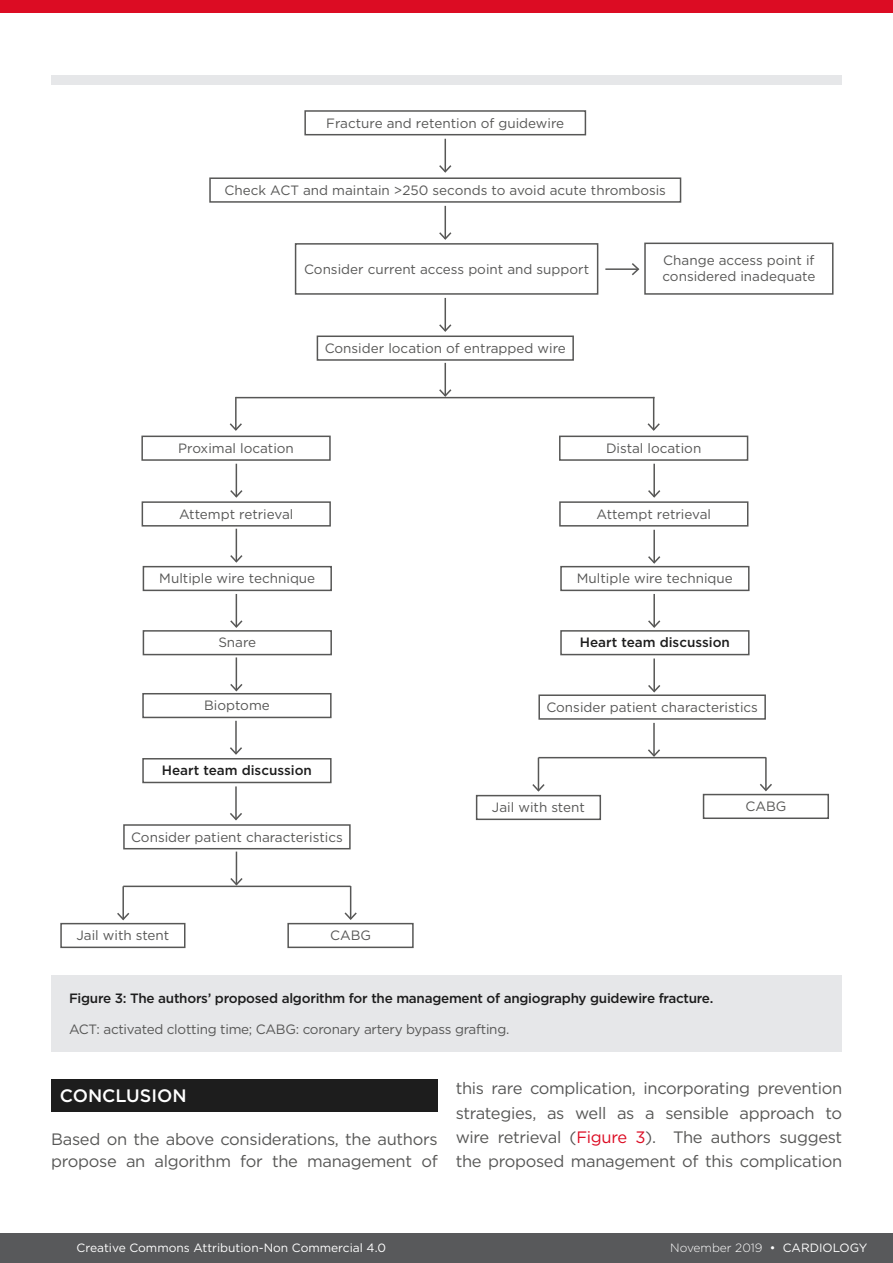
<style>
.page{position:relative;width:893px;height:1263px;background:#fff}
.page>*{position:absolute;margin:0;border:0;box-sizing:border-box;transform-origin:0 0}
.H1__Heading_1{font:500 18px "Gotham";color:#fff}
.Body_Text{font:16.5px/24.5px "Gotham";letter-spacing:-.02em;color:#575756}
.t1{font:13.5px/16.2px "Gotham";color:#575756}
.t2{font:500 13.5px "Gotham";letter-spacing:-.02em;color:#1d1d1d}
.t3{font:13.5px "Gotham";letter-spacing:-.02em;color:#575756}
.t4{font:500 13.5px "Gotham";color:#1d1d1d}
.t5{font:12px "Gotham";color:#fff}
.t6{font:300 12px "Gotham";color:#fff}
.s1{color:#dc0c23}
.s2{font-weight:400}
</style>
<div class="page">
<div style="left:0;top:1233px;width:13px;height:30px;background:#58595b"></div>
<div style="left:13px;top:1233px;width:880px;height:30px;background:#58595b"></div>
<div style="left:0;top:0;width:893px;height:13px;background:#dc0c23"></div>
<div style="left:51px;top:1079px;width:387px;height:33px;background:#1d1d1d"></div>
<div style="left:304px;top:110px;width:282px;height:25px;border:2px solid #575756"></div>
<hr style="left:444px;top:139px;width:2px;height:33px;background:#575756">
<svg style="left:439px;top:164px;width:13px;height:9px"></svg>
<div style="left:209px;top:177px;width:472px;height:26px;border:2px solid #575756"></div>
<div style="left:295px;top:243px;width:303px;height:52px;border:2px solid #575756"></div>
<div style="left:317px;top:335px;width:257px;height:26px;border:2px solid #575756"></div>
<div style="left:644px;top:243px;width:189px;height:52px;border:2px solid #575756"></div>
<hr style="left:236px;top:397px;width:418px;height:1px;background:#575756">
<div style="left:141px;top:436px;width:190px;height:25px;border:2px solid #575756"></div>
<div style="left:559px;top:436px;width:189px;height:25px;border:2px solid #575756"></div>
<hr style="left:444px;top:206px;width:2px;height:33px;background:#575756">
<svg style="left:439px;top:231px;width:13px;height:9px"></svg>
<hr style="left:444px;top:298px;width:2px;height:33px;background:#575756">
<svg style="left:439px;top:323px;width:13px;height:9px"></svg>
<hr style="left:444px;top:363px;width:2px;height:33px;background:#575756">
<svg style="left:438px;top:388px;width:15px;height:9px"></svg>
<hr style="left:605px;top:268px;width:33px;height:2px;background:#575756">
<svg style="left:630px;top:263px;width:10px;height:13px"></svg>
<hr style="left:235px;top:397px;width:2px;height:33px;background:#575756">
<svg style="left:229px;top:422px;width:13px;height:9px"></svg>
<hr style="left:653px;top:397px;width:1px;height:33px;background:#575756">
<svg style="left:647px;top:422px;width:13px;height:9px"></svg>
<div style="left:142px;top:501px;width:189px;height:26px;border:2px solid #575756"></div>
<div style="left:559px;top:501px;width:189px;height:26px;border:2px solid #575756"></div>
<div style="left:143px;top:566px;width:189px;height:25px;border:2px solid #575756"></div>
<div style="left:560px;top:566px;width:189px;height:25px;border:2px solid #575756"></div>
<div style="left:143px;top:630px;width:189px;height:25px;border:2px solid #575756"></div>
<div style="left:560px;top:630px;width:189px;height:25px;border:2px solid #575756"></div>
<hr style="left:236px;top:464px;width:1px;height:33px;background:#575756">
<svg style="left:230px;top:488px;width:13px;height:10px"></svg>
<hr style="left:653px;top:464px;width:2px;height:33px;background:#575756">
<svg style="left:648px;top:488px;width:13px;height:10px"></svg>
<hr style="left:236px;top:529px;width:1px;height:33px;background:#575756">
<svg style="left:230px;top:553px;width:13px;height:10px"></svg>
<hr style="left:653px;top:530px;width:2px;height:33px;background:#575756">
<svg style="left:648px;top:554px;width:13px;height:10px"></svg>
<hr style="left:236px;top:594px;width:1px;height:33px;background:#575756">
<svg style="left:230px;top:619px;width:13px;height:9px"></svg>
<hr style="left:653px;top:594px;width:2px;height:33px;background:#575756">
<svg style="left:648px;top:619px;width:13px;height:9px"></svg>
<hr style="left:236px;top:657px;width:1px;height:33px;background:#575756">
<svg style="left:230px;top:682px;width:13px;height:10px"></svg>
<hr style="left:653px;top:658px;width:2px;height:33px;background:#575756">
<svg style="left:648px;top:683px;width:13px;height:10px"></svg>
<div style="left:142px;top:693px;width:190px;height:25px;border:2px solid #575756"></div>
<div style="left:538px;top:694px;width:228px;height:26px;border:2px solid #575756"></div>
<div style="left:142px;top:758px;width:190px;height:25px;border:2px solid #575756"></div>
<hr style="left:235px;top:721px;width:2px;height:33px;background:#575756">
<svg style="left:230px;top:745px;width:12px;height:10px"></svg>
<div style="left:123px;top:824px;width:228px;height:25px;border:2px solid #575756"></div>
<hr style="left:235px;top:786px;width:2px;height:33px;background:#575756">
<svg style="left:230px;top:811px;width:12px;height:10px"></svg>
<div style="left:476px;top:795px;width:125px;height:25px;border:2px solid #575756"></div>
<hr style="left:538px;top:757px;width:228px;height:1px;background:#575756">
<hr style="left:653px;top:723px;width:2px;height:33px;background:#575756">
<svg style="left:646px;top:748px;width:16px;height:9px"></svg>
<hr style="left:538px;top:758px;width:1px;height:32px;background:#575756">
<svg style="left:532px;top:782px;width:13px;height:10px"></svg>
<hr style="left:765px;top:757px;width:2px;height:33px;background:#575756">
<svg style="left:760px;top:782px;width:12px;height:10px"></svg>
<div style="left:703px;top:794px;width:126px;height:25px;border:2px solid #575756"></div>
<div style="left:60px;top:923px;width:125px;height:25px;border:2px solid #575756"></div>
<hr style="left:123px;top:885px;width:228px;height:2px;background:#575756">
<hr style="left:236px;top:851px;width:1px;height:33px;background:#575756">
<svg style="left:229px;top:876px;width:15px;height:10px"></svg>
<hr style="left:122px;top:886px;width:2px;height:33px;background:#575756">
<svg style="left:117px;top:911px;width:13px;height:10px"></svg>
<hr style="left:350px;top:886px;width:1px;height:33px;background:#575756">
<svg style="left:344px;top:911px;width:13px;height:9px"></svg>
<div style="left:287px;top:923px;width:127px;height:25px;border:2px solid #575756"></div>
<div style="left:51px;top:976px;width:791px;height:76px;background:#e6e7e9"></div>
<div style="left:51px;top:75px;width:791px;height:10px;background:#e6e7e9"></div>
<p class="t1" style="left:326px;top:114px;width:239px">Fracture and retention of guidewire</p>
<p class="t1" style="left:225px;top:182px;width:443px">Check ACT and maintain &gt;250 seconds to avoid acute thrombosis</p>
<p class="t1" style="left:304px;top:260px;width:287px">Consider current access point and support</p>
<p class="t1" style="left:325px;top:340px;width:243px">Consider location of entrapped wire</p>
<p class="t1" style="left:662px;top:252px;width:154px">Change access point if considered inadequate</p>
<p class="t1" style="left:178px;top:440px;width:117px">Proximal location</p>
<p class="t1" style="left:606px;top:440px;width:97px">Distal location</p>
<p class="t1" style="left:179px;top:505px;width:116px">Attempt retrieval</p>
<p class="t1" style="left:597px;top:505px;width:116px">Attempt retrieval</p>
<p class="t1" style="left:159px;top:570px;width:157px">Multiple wire technique</p>
<p class="t1" style="left:577px;top:570px;width:157px">Multiple wire technique</p>
<p class="t1" style="left:218px;top:634px;width:39px">Snare</p>
<p class="t4" style="left:580px;top:634px;width:152px">Heart team discussion</p>
<p class="t1" style="left:204px;top:697px;width:67px">Bioptome</p>
<p class="t1" style="left:546px;top:699px;width:213px">Consider patient characteristics</p>
<p class="t4" style="left:162px;top:762px;width:152px">Heart team discussion</p>
<p class="t1" style="left:131px;top:828px;width:213px">Consider patient characteristics</p>
<p class="t1" style="left:76px;top:927px;width:95px">Jail with stent</p>
<p class="t1" style="left:330px;top:927px;width:42px">CABG</p>
<p class="t1" style="left:492px;top:799px;width:95px">Jail with stent</p>
<p class="t1" style="left:745px;top:798px;width:42px">CABG</p>
<p class="t2" style="left:69px;top:989px;width:646px">Figure 3: The authors’ proposed algorithm for the management of angiography guidewire fracture.</p>
<p class="t3" style="left:69px;top:1020px;width:442px">ACT: activated clotting time; CABG: coronary artery bypass grafting.</p>
<p class="H1__Heading_1" style="left:60px;top:1084px;width:128px">CONCLUSION</p>
<p class="Body_Text" style="left:51px;top:1128px;width:388px;line-height:21.9px">Based on the above considerations, the authors propose an algorithm for the management of</p>
<p class="Body_Text" style="left:456px;top:1076px;width:388px;text-align:justify">this rare complication, incorporating prevention strategies, as well as a sensible approach to wire retrieval (<span class="s1">Figure 3</span>). The authors suggest the proposed management of this complication</p>
<p class="t5" style="left:77px;top:1240px;width:311px">Creative Commons Attribution-Non Commercial 4.0</p>
<p class="t6" style="left:670px;top:1240px;width:199px">November 2019 <span class="s2">• CARDIOLOGY</span></p>
</div>
